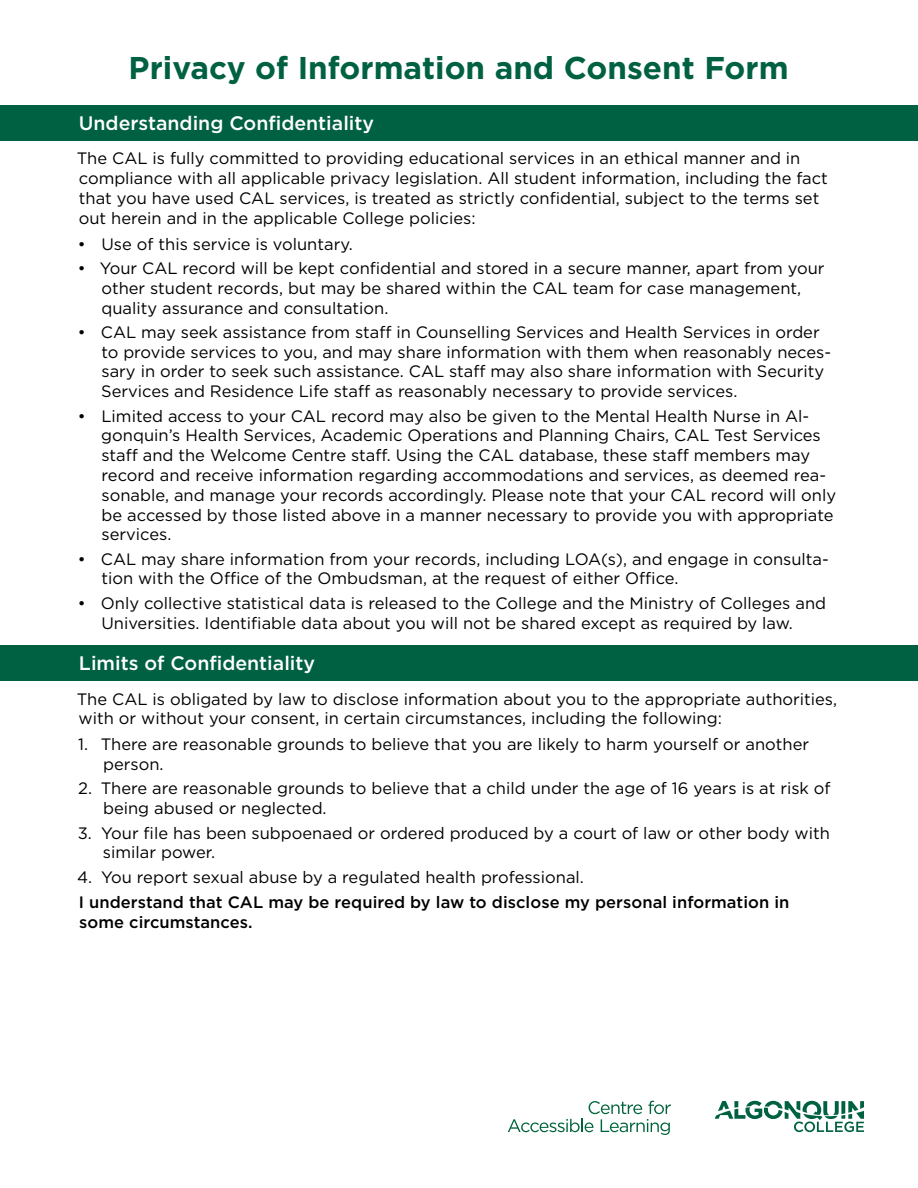
<style>
.page{position:relative;width:918px;height:1188px;background:#fff}
.page>*{position:absolute;margin:0;border:0;box-sizing:border-box;transform-origin:0 0}
.t1{font:700 31.5px "Gotham";color:#006142}
.t2{font:500 19.5px "Gotham";color:#fff}
.t3{font:16.5px/19.8px "Gotham";color:#000}
.t4{font:500 16.5px/19.8px "Gotham";letter-spacing:.005em;color:#000}
</style>
<div class="page">
<div style="left:0;top:645px;width:918px;height:36px;background:#006142"></div>
<div style="left:0;top:105px;width:918px;height:36px;background:#006142"></div>
<svg style="left:715px;top:1101px;width:149px;height:31px"></svg>
<svg style="left:508px;top:1101px;width:163px;height:34px"></svg>
<h1 class="t1" style="left:129px;top:47px;width:661px">Privacy of Information and Consent Form</h1>
<p class="t2" style="left:79px;top:110px;width:297px">Understanding Confidentiality</p>
<p class="t3" style="left:77px;top:148px;width:753px">The CAL is fully committed to providing educational services in an ethical manner and in compliance with all applicable privacy legislation. All student information, including the fact that you have used CAL services, is treated as strictly confidential, subject to the terms set out herein and in the applicable College policies:</p>
<p class="t3" style="left:78px;top:234px;width:276px">• Use of this service is voluntary.</p>
<p class="t3" style="left:101px;top:258px;width:725px;text-indent:-24px">• Your CAL record will be kept confidential and stored in a secure manner, apart from your other student records, but may be shared within the CAL team for case management, quality assurance and consultation.</p>
<p class="t3" style="left:101px;top:322px;width:732px;text-indent:-23px">• CAL may seek assistance from staff in Counselling Services and Health Services in order to provide services to you, and may share information with them when reasonably neces&shy;sary in order to seek such assistance. CAL staff may also share information with Security Services and Residence Life staff as reasonably necessary to provide services.</p>
<p class="t3" style="left:101px;top:405px;width:736px;text-indent:-24px">• Limited access to your CAL record may also be given to the Mental Health Nurse in Al&shy;gonquin’s Health Services, Academic Operations and Planning Chairs, CAL Test Services staff and the Welcome Centre staff. Using the CAL database, these staff members may record and receive information regarding accommodations and services, as deemed rea&shy;sonable, and manage your records accordingly. Please note that your CAL record will only be accessed by those listed above in a manner necessary to provide you with appropriate services.</p>
<p class="t3" style="left:101px;top:549px;width:729px;text-indent:-24px">• CAL may share information from your records, including LOA(s), and engage in consulta&shy;tion with the Office of the Ombudsman, at the request of either Office.</p>
<p class="t3" style="left:78px;top:593px;width:750px;text-align:center">• Only collective statistical data is released to the College and the Ministry of Colleges and<br>Universities. Identifiable data about you will not be shared except as required by law.</p>
<p class="t2" style="left:79px;top:650px;width:238px">Limits of Confidentiality</p>
<p class="t3" style="left:77px;top:689px;width:762px">The CAL is obligated by law to disclose information about you to the appropriate authorities, with or without your consent, in certain circumstances, including the following:</p>
<p class="t3" style="left:103px;top:734px;width:708px;text-indent:-25px">1. There are reasonable grounds to believe that you are likely to harm yourself or another person.</p>
<p class="t3" style="left:103px;top:778px;width:729px;text-indent:-25px">2. There are reasonable grounds to believe that a child under the age of 16 years is at risk of being abused or neglected.</p>
<p class="t3" style="left:103px;top:822px;width:728px;text-indent:-25px">3. Your file has been subpoenaed or ordered produced by a court of law or other body with similar power.</p>
<p class="t3" style="left:77px;top:867px;width:508px">4. You report sexual abuse by a regulated health professional.</p>
<p class="t4" style="left:79px;top:892px;width:712px">I understand that CAL may be required by law to disclose my personal information in some circumstances.</p>
</div>
